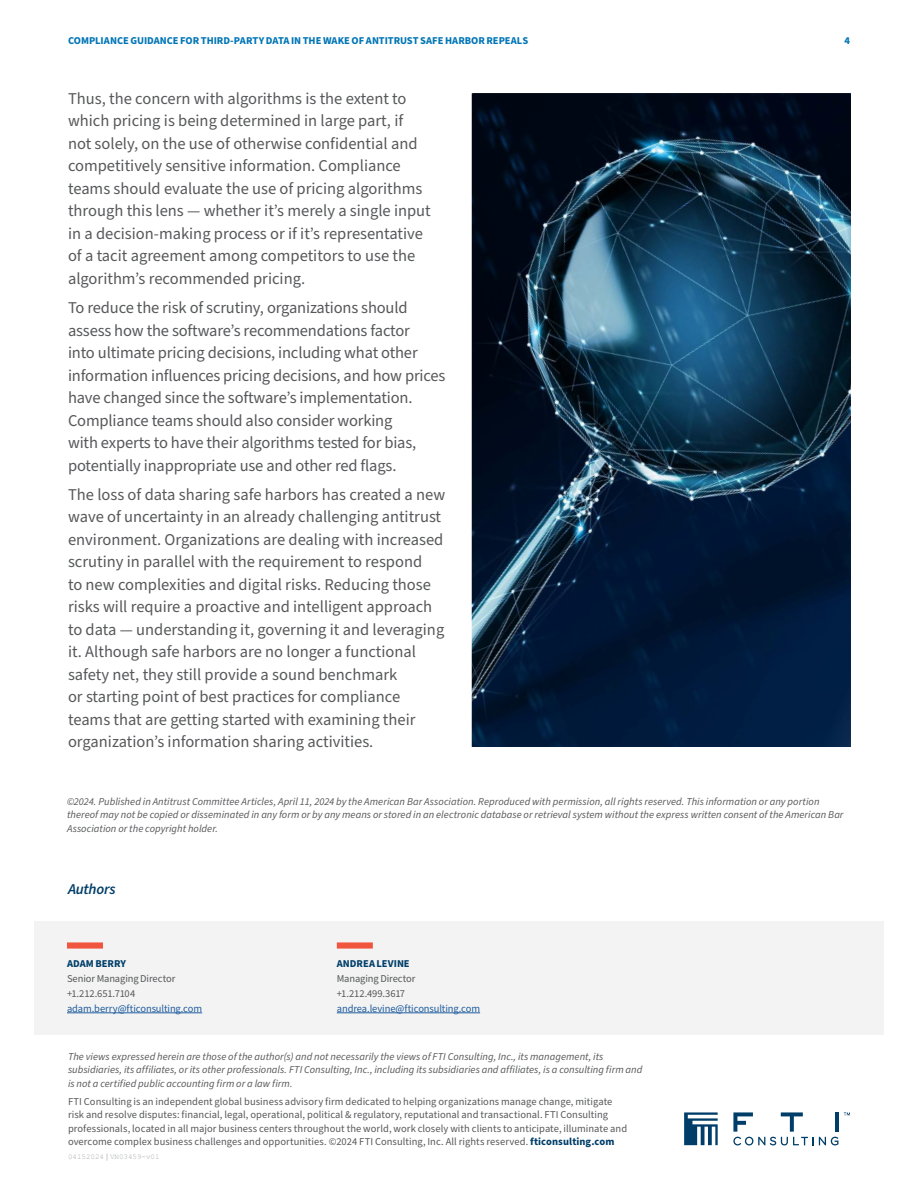
<style>
.page{position:relative;width:918px;height:1188px;background:#fff}
.page>*{position:absolute;margin:0;border:0;box-sizing:border-box;transform-origin:0 0}
.Body_Copy{font:16.5px/22.5px "Source Sans Pro";color:#57585a}
.Call2Action{font:italic 600 15px "Source Sans Pro";letter-spacing:-.01em;color:#003e69}
.Legal{font:italic 10.5px/13.5px "Source Sans Pro";letter-spacing:.005em;color:#57585a}
.Contacts_Name-Nest{font:10.5px/15px "Source Sans Pro";letter-spacing:.005em;color:#57585a}
.Header_Left_Side{font:700 10.5px "Source Sans Pro";color:#0075b6}
.Contacts_Name-Nest-2{font:700 10.5px "Source Sans Pro";color:#003e69}
.t1{font:7.5px "Courier New";color:#a8abac}
.s1{font-weight:700;color:#003e69}
.s2{color:#205d9e}
.s3{font-family:"Arial"}
</style>
<div class="page">
<div style="left:34px;top:921px;width:850px;height:114px;background:#f3f3f3"></div>
<svg style="left:67px;top:942px;width:36px;height:7px"></svg>
<hr style="left:67px;top:1013px;width:135px;height:1px;background:#205d9e">
<svg style="left:337px;top:942px;width:36px;height:7px"></svg>
<hr style="left:337px;top:1013px;width:143px;height:1px;background:#205d9e">
<img style="left:472px;top:93px;width:379px;height:654px">
<svg style="left:684px;top:1112px;width:34px;height:33px"></svg>
<svg style="left:844px;top:1112px;width:6px;height:3px"></svg>
<hr style="left:835px;top:1112px;width:4px;height:20px;background:#003e69">
<svg style="left:733px;top:1112px;width:105px;height:33px"></svg>
<p class="Header_Left_Side" style="left:68px;top:33px;width:462px">COMPLIANCE GUIDANCE FOR THIRD-PARTY DATA IN THE WAKE OF ANTITRUST SAFE HARBOR REPEALS</p>
<p class="Body_Copy" style="left:68px;top:88px;width:364px">Thus, the concern with algorithms is the extent to which pricing is being determined in large part, if<br>not solely, on the use of otherwise confidential and competitively sensitive information. Compliance teams should evaluate the use of pricing algorithms through this lens — whether it’s merely a single input in a decision-making process or if it’s representative of a tacit agreement among competitors to use the algorithm’s recommended pricing.</p>
<p class="Body_Copy" style="left:68px;top:297px;width:379px">To reduce the risk of scrutiny, organizations should assess how the software’s recommendations factor<br>into ultimate pricing decisions, including what other information influences pricing decisions, and how prices have changed since the software’s implementation.<br>Compliance teams should also consider working<br>with experts to have their algorithms tested for bias, potentially inappropriate use and other red flags.</p>
<p class="Body_Copy" style="left:68px;top:484px;width:379px">The loss of data sharing safe harbors has created a new wave of uncertainty in an already challenging antitrust environment. Organizations are dealing with increased scrutiny in parallel with the requirement to respond<br>to new complexities and digital risks. Reducing those risks will require a proactive and intelligent approach to data — understanding it, governing it and leveraging it. Although safe harbors are no longer a functional safety net, they still provide a sound benchmark<br>or starting point of best practices for compliance teams that are getting started with examining their organization’s information sharing activities.</p>
<p class="Header_Left_Side" style="left:844px;top:33px;width:7px">4</p>
<p class="Legal" style="left:67px;top:795px;width:778px">©2024. Published in Antitrust Committee Articles, April 11, 2024 by the American Bar Association. Reproduced with permission, all rights reserved. This information or any portion thereof may not be copied or disseminated in any form or by any means or stored in an electronic database or retrieval system without the express written consent of the American Bar<br>Association or the copyright holder.</p>
<p class="Call2Action" style="left:68px;top:879px;width:49px">Authors</p>
<p class="Contacts_Name-Nest-2" style="left:67px;top:956px;width:8px">ADAM</p>
<p class="Contacts_Name-Nest" style="left:67px;top:956px;width:137px;text-indent:28px"><span class="s1">BERRY<br></span>Senior Managing Director +1.212.651.7104 <span class="s2">adam.berry@fticonsulting.com</span></p>
<p class="Contacts_Name-Nest-2" style="left:337px;top:956px;width:8px">ANDREA</p>
<p class="Contacts_Name-Nest" style="left:337px;top:956px;width:145px;text-indent:40px"><span class="s1">LEVINE<br></span>Managing Director +1.212.499.3617 <span class="s2">andrea.levine@fticonsulting.com</span></p>
<p class="Legal" style="left:68px;top:1050px;width:576px">The views expressed herein are those of the author(s) and not necessarily the views of FTI Consulting, Inc., its management, its subsidiaries, its affiliates, or its other professionals. FTI Consulting, Inc., including its subsidiaries and affiliates, is a consulting firm and is not a certified public accounting firm or a law firm.</p>
<p class="Contacts_Name-Nest" style="left:68px;top:1095px;width:561px;line-height:13.5px">FTI Consulting is an independent global business advisory firm dedicated to helping organizations manage change, mitigate risk and resolve disputes: financial, legal, operational, political &amp; regulatory, reputational and transactional. FTI Consulting professionals, located in all major business centers throughout the world, work closely with clients to anticipate, illuminate and overcome complex business challenges and opportunities. ©2024 FTI Consulting, Inc. All rights reserved. <span class="s1">FTICONSULTING.COM</span></p>
<p class="t1" style="left:68px;top:1152px;width:156px">04152024 <span class="s3">|</span> VN03459-v01 ABA Antitrust</p>
</div>
